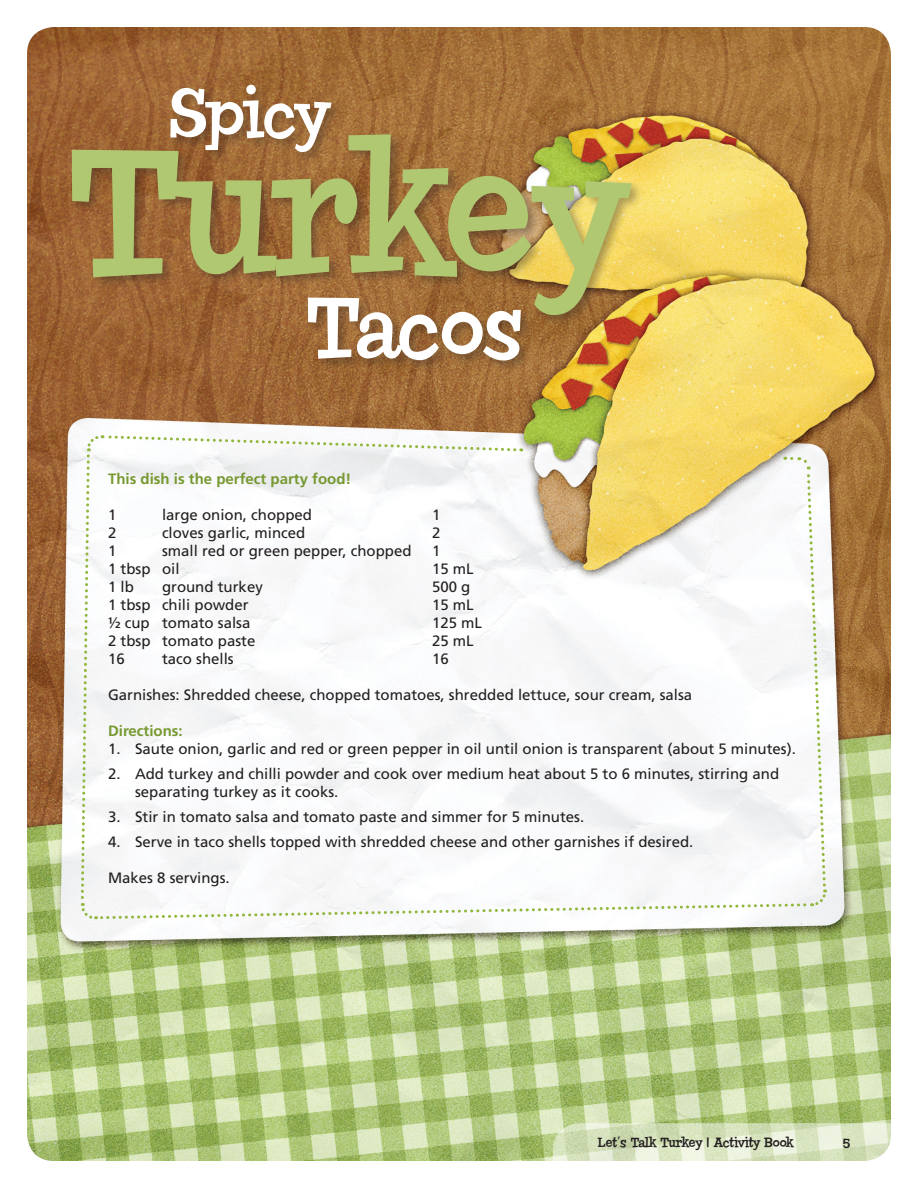
<style>
.page{position:relative;width:918px;height:1188px;background:#fff}
.page>*{position:absolute;margin:0;border:0;box-sizing:border-box;transform-origin:0 0}
.t1{font:179.25px "Chowderhead";letter-spacing:-.01em;color:#b0c871}
.t2{font:85.95px "Chowderhead";letter-spacing:-.02em;color:#fff}
.t3{font:67.2px "Chowderhead";letter-spacing:-.005em;color:#fff}
.t4{font:15px/18px "Frutiger";color:#231f20}
.t5{font:700 15px "Frutiger";color:#779931}
.t6{font:13.5px "Chowderhead";letter-spacing:-.005em;color:#231f20}
</style>
<div class="page">
<img style="left:27px;top:27px;width:864px;height:1134px">
<svg style="left:553px;top:1123px;width:338px;height:38px;background:#dae5c3"></svg>
<div style="left:167px;top:82px;width:177px;height:82px;background:#231f20;opacity:.36"></div>
<div style="left:68px;top:131px;width:576px;height:197px;background:#231f20;opacity:.36"></div>
<div style="left:305px;top:294px;width:228px;height:79px;background:#231f20;opacity:.36"></div>
<svg style="left:79px;top:434px;width:749px;height:487px"></svg>
<h3 class="t3" style="left:169px;top:75px;width:161px">Spicy</h3>
<h1 class="t1" style="left:68px;top:110px;width:557px">Turkey</h1>
<h2 class="t2" style="left:306px;top:278px;width:218px">Tacos</h2>
<p class="t5" style="left:108px;top:470px;width:245px">This dish is the perfect party food!</p>
<p class="t4" style="left:108px;top:506px;width:10px">1</p>
<p class="t4" style="left:162px;top:506px;width:152px">large onion, chopped</p>
<p class="t4" style="left:432px;top:506px;width:10px">1</p>
<p class="t4" style="left:108px;top:524px;width:10px">2</p>
<p class="t4" style="left:162px;top:524px;width:145px">cloves garlic, minced</p>
<p class="t4" style="left:432px;top:524px;width:10px">2</p>
<p class="t4" style="left:108px;top:542px;width:10px">1</p>
<p class="t4" style="left:162px;top:542px;width:251px">small red or green pepper, chopped</p>
<p class="t4" style="left:432px;top:542px;width:10px">1</p>
<p class="t4" style="left:108px;top:560px;width:73px">1 tbsp oil</p>
<p class="t4" style="left:432px;top:560px;width:43px">15 mL</p>
<p class="t4" style="left:108px;top:578px;width:27px">1 lb</p>
<p class="t4" style="left:162px;top:578px;width:102px">ground turkey</p>
<p class="t4" style="left:432px;top:578px;width:40px">500 g</p>
<p class="t4" style="left:108px;top:596px;width:142px">1 tbsp chili powder</p>
<p class="t4" style="left:432px;top:596px;width:43px">15 mL</p>
<p class="t4" style="left:108px;top:614px;width:144px">½ cup tomato salsa</p>
<p class="t4" style="left:432px;top:614px;width:52px">125 mL</p>
<p class="t4" style="left:108px;top:632px;width:149px">2 tbsp tomato paste</p>
<p class="t4" style="left:432px;top:632px;width:43px">25 mL</p>
<p class="t4" style="left:108px;top:650px;width:18px">16</p>
<p class="t4" style="left:162px;top:650px;width:73px">taco shells</p>
<p class="t4" style="left:432px;top:650px;width:18px">16</p>
<p class="t4" style="left:108px;top:686px;width:586px">Garnishes: Shredded cheese, chopped tomatoes, shredded lettuce, sour cream, salsa</p>
<p class="t5" style="left:108px;top:722px;width:76px">Directions:</p>
<p class="t4" style="left:108px;top:740px;width:689px">1. Saute onion, garlic and red or green pepper in oil until onion is transparent (about 5 minutes).</p>
<p class="t4" style="left:135px;top:765px;width:646px;text-indent:-27px">2. Add turkey and chilli powder and cook over medium heat about 5 to 6 minutes, stirring and separating turkey as it cooks.</p>
<p class="t4" style="left:108px;top:808px;width:478px">3. Stir in tomato salsa and tomato paste and simmer for 5 minutes.</p>
<p class="t4" style="left:108px;top:832px;width:587px">4. Serve in taco shells topped with shredded cheese and other garnishes if desired.</p>
<p class="t4" style="left:108px;top:868px;width:123px">Makes 8 servings.</p>
<p class="t6" style="left:598px;top:1135px;width:197px">Let’s Talk Turkey | Activity Book</p>
<p class="t6" style="left:843px;top:1135px;width:9px">5</p>
</div>
